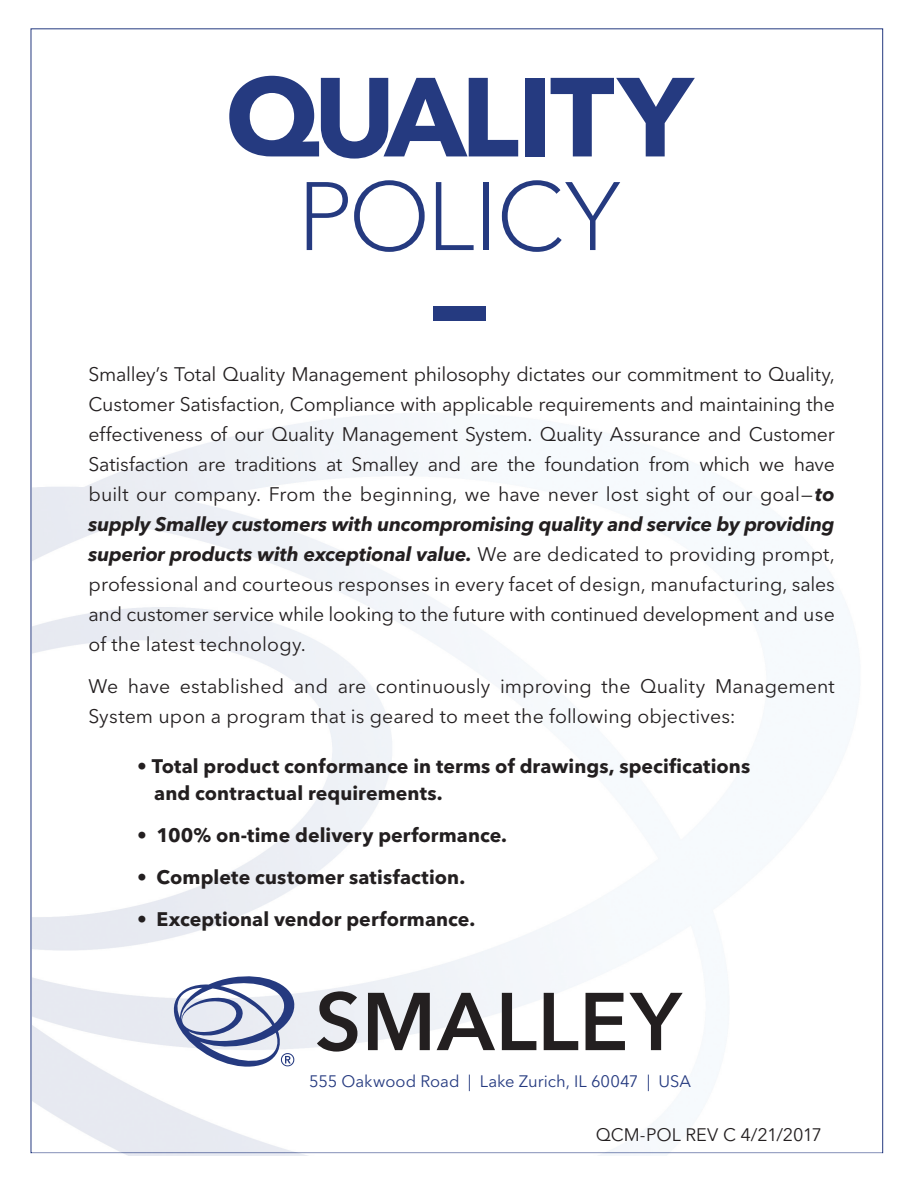
<style>
.page{position:relative;width:918px;height:1188px;background:#fff}
.page>*{position:absolute;margin:0;border:0;box-sizing:border-box;transform-origin:0 0}
.t1{font:700 111px "Avenir Next LT Pro";letter-spacing:-.035em;color:#253a80}
.t2{font:300 96px "Avenir Next LT Pro";letter-spacing:-.02em;color:#253a80}
.t3{font:19.5px/30px "Avenir Next LT Pro";letter-spacing:.005em;color:#231f20;text-align:justify}
.t4{font:700 19.5px/27px "Avenir Next LT Pro";letter-spacing:.005em;color:#231f20}
.t5{font:18px "Avenir Next LT Pro";letter-spacing:-.005em;color:#231f20}
.t6{font:16.5px "Avenir Next LT Pro";color:#253a80}
.s1{font-weight:700;font-style:italic}
</style>
<div class="page">
<img style="left:32px;top:306px;width:849px;height:850px">
<svg style="left:317px;top:991px;width:40px;height:61px;background:#8e8d91"></svg>
<svg style="left:368px;top:993px;width:62px;height:57px;background:#767577"></svg>
<svg style="left:437px;top:993px;width:58px;height:57px"></svg>
<svg style="left:502px;top:993px;width:34px;height:57px"></svg>
<svg style="left:544px;top:993px;width:34px;height:57px"></svg>
<svg style="left:586px;top:993px;width:97px;height:57px"></svg>
<svg style="left:168px;top:972px;width:128px;height:100px"></svg>
<div style="left:433px;top:306px;width:52px;height:14px;background:#253a80"></div>
<p class="t1" style="left:225px;top:50px;width:469px">QUALITY</p>
<p class="t2" style="left:297px;top:159px;width:325px">POLICY</p>
<p class="t3" style="left:89px;top:359px;width:748px">Smalley’s Total Quality Management philosophy dictates our commitment to Quality, Customer Satisfaction, Compliance with applicable requirements and maintaining the effectiveness of our Quality Management System. Quality Assurance and Customer Satisfaction are traditions at Smalley and are the foundation from which we have built our company. From the beginning, we have never lost sight of our goal—<span class="s1">to supply Smalley customers with uncompromising quality and service by providing superior products with exceptional value.</span> We are dedicated to providing prompt, professional and courteous responses in every facet of design, manufacturing, sales and customer service while looking to the future with continued development and use of the latest technology.</p>
<p class="t3" style="left:89px;top:671px;width:748px">We have established and are continuously improving the Quality Management<br>System upon a program that is geared to meet the following objectives:</p>
<p class="t4" style="left:154px;top:752px;width:597px;text-indent:-17px">• Total product conformance in terms of drawings, specifications and contractual requirements.</p>
<p class="t4" style="left:137px;top:821px;width:372px">• 100% on-time delivery performance.</p>
<p class="t4" style="left:137px;top:863px;width:330px">• Complete customer satisfaction.</p>
<p class="t4" style="left:137px;top:905px;width:340px">• Exceptional vendor performance.</p>
<p class="t6" style="left:309px;top:1071px;width:383px">555 Oakwood Road | Lake Zurich, IL 60047 | USA</p>
<p class="t5" style="left:596px;top:1124px;width:228px">QCM-POL REV C 4/21/2017</p>
</div>
